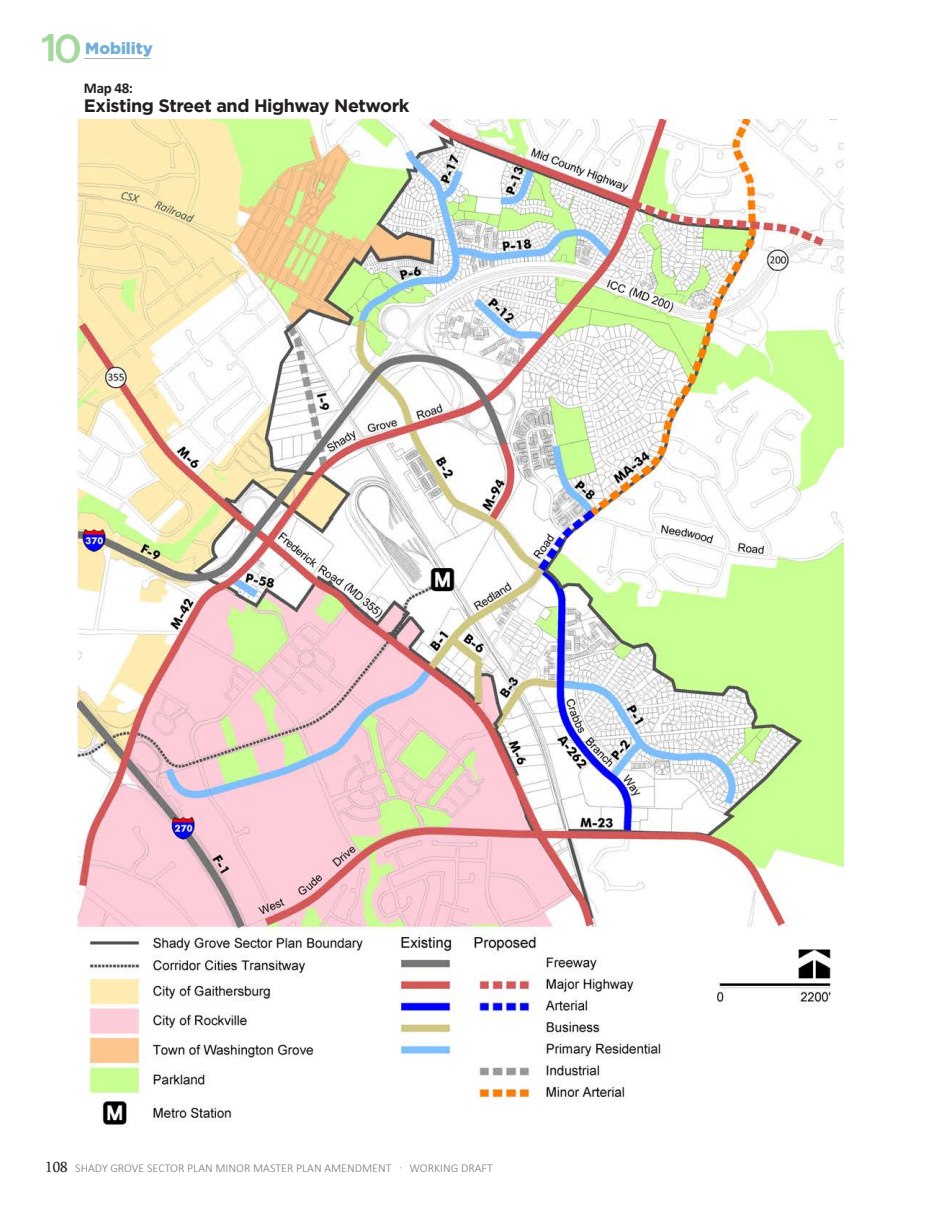
<style>
.page{position:relative;width:945px;height:1215px;background:#fff}
.page>*{position:absolute;margin:0;border:0;box-sizing:border-box;transform-origin:0 0}
.Figure_Header{font:700 18px "Gotham";letter-spacing:-.025em;color:#231f20}
.t1{font:900 16.35px "Gotham";color:#006db5}
.Figure_Header-2{font:700 15px "Calibri";color:#231f20}
.t2{font:300 12px "Calibri";color:#76787b}
.s1{font-family:"Adams Normal";font-weight:400;font-size:35.55px;color:#58ba4d}
.s2{font-family:"Sylfaen";font-weight:400;font-size:15px;color:#231f20}
.s3{font-family:"Sylfaen";font-weight:400;font-size:6px}
</style>
<div class="page">
<img style="left:77px;top:120px;width:767px;height:1007px">
<hr style="left:84px;top:58px;width:67px;height:1px;background:#95979a">
<h2 class="t1" style="left:34px;top:39px;width:120px"><span class="s1">10</span>Mobility</h2>
<p class="Figure_Header-2" style="left:84px;top:77px;width:51px">Map 48:</p>
<p class="Figure_Header" style="left:84px;top:95px;width:327px">Existing Street and Highway Network</p>
<p class="t2" style="left:45px;top:1160px;width:449px"><span class="s2">108</span> SHADY GROVE SECTOR PLAN MINOR MASTER PLAN AMENDMENT <span class="s3">•</span> WORKING DRAFT</p>
</div>
